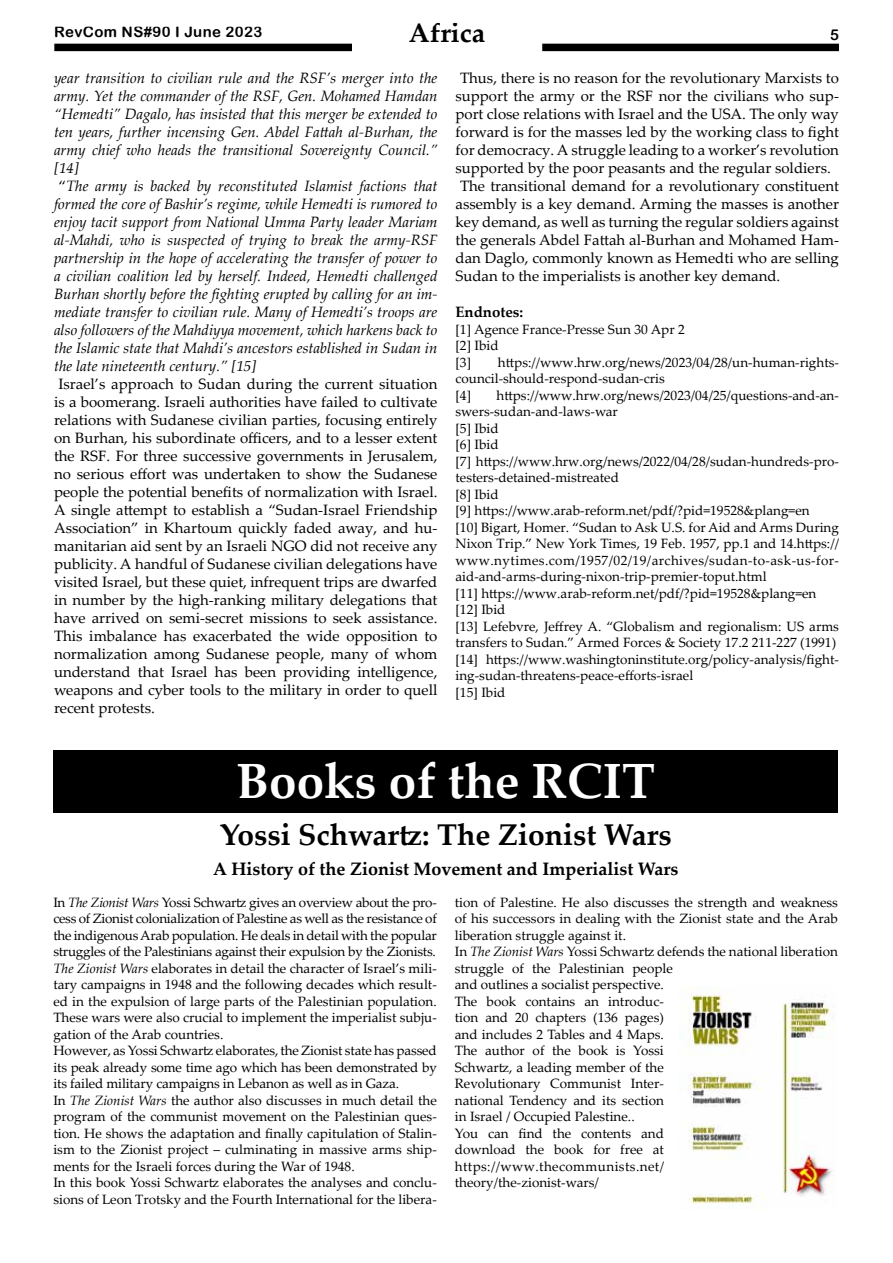
<style>
.page{position:relative;width:893px;height:1263px;background:#fff}
.page>*{position:absolute;margin:0;border:0;box-sizing:border-box;transform-origin:0 0}
.t1{font:700 49.5px "Palatino Linotype";color:#fff}
.t2{font:700 30px "Palatino Linotype";color:#000}
.t3{font:700 27px "Palatino Linotype";color:#000}
.t4{font:700 18px "Palatino Linotype";color:#000}
.t5{font:15px/18px "Palatino Linotype";color:#000;text-align:justify}
.t6{font:italic 15px "Palatino Linotype";color:#000}
.t7{font:15px "Arial Rounded MT Bold";letter-spacing:.025em;color:#000}
.t8{font:700 15px "Palatino Linotype";color:#000}
.t9{font:13.5px/16.5px "Palatino Linotype";color:#000}
.s1{font-style:normal}
.s2{font-style:italic}
</style>
<div class="page">
<div style="left:54px;top:44px;width:785px;height:7px;background:#000"></div>
<div style="left:353px;top:22px;width:189px;height:31px;background:#fff"></div>
<div style="left:53px;top:750px;width:785px;height:63px;background:#000"></div>
<img style="left:679px;top:987px;width:156px;height:222px">
<h3 class="t3" style="left:409px;top:14px;width:78px">Africa</h3>
<p class="t7" style="left:54px;top:23px;width:210px">RevCom NS#90 I June 2023</p>
<p class="t7" style="left:830px;top:26px;width:10px">5</p>
<p class="t6" style="left:54px;top:67px;width:385px">year transition to civilian rule and the RSF’s merger into the</p>
<p class="t6" style="left:54px;top:85px;width:385px">army. Yet the commander of the RSF, Gen. Mohamed Hamdan</p>
<p class="t6" style="left:54px;top:103px;width:385px">“Hemedti” Dagalo, has insisted that this merger be extended to</p>
<p class="t6" style="left:54px;top:121px;width:385px">ten years, further incensing Gen. Abdel Fattah al-Burhan, the</p>
<p class="t6" style="left:54px;top:139px;width:385px">army chief who heads the transitional Sovereignty Council.”</p>
<p class="t6" style="left:54px;top:157px;width:26px">[14]</p>
<p class="t6" style="left:58px;top:175px;width:380px"><span class="s1">“</span>The army is backed by reconstituted Islamist factions that</p>
<p class="t6" style="left:54px;top:193px;width:385px">formed the core of Bashir’s regime, while Hemedti is rumored to</p>
<p class="t6" style="left:54px;top:211px;width:385px">enjoy tacit support from National Umma Party leader Mariam</p>
<p class="t6" style="left:54px;top:229px;width:385px">al-Mahdi, who is suspected of trying to break the army-RSF</p>
<p class="t6" style="left:54px;top:247px;width:385px">partnership in the hope of accelerating the transfer of power to</p>
<p class="t6" style="left:54px;top:265px;width:385px">a civilian coalition led by herself. Indeed, Hemedti challenged</p>
<p class="t6" style="left:54px;top:283px;width:385px">Burhan shortly before the fighting erupted by calling for an im-</p>
<p class="t6" style="left:54px;top:301px;width:385px">mediate transfer to civilian rule. Many of Hemedti’s troops are</p>
<p class="t6" style="left:54px;top:319px;width:385px">also followers of the Mahdiyya movement, which harkens back to</p>
<p class="t6" style="left:54px;top:337px;width:385px">the Islamic state that Mahdi’s ancestors established in Sudan in</p>
<p class="t6" style="left:54px;top:355px;width:204px">the late nineteenth century.” [15]</p>
<p class="t5" style="left:54px;top:374px;width:385px;text-indent:4px">Israel’s approach to Sudan during the current situation is a boomerang. Israeli authorities have failed to cultivate relations with Sudanese civilian parties, focusing entirely on Burhan, his subordinate officers, and to a lesser extent the RSF. For three successive governments in Jerusalem, no serious effort was undertaken to show the Sudanese people the potential benefits of normalization with Israel.<br>A single attempt to establish a “Sudan-Israel Friendship Association” in Khartoum quickly faded away, and hu&shy;manitarian aid sent by an Israeli NGO did not receive any publicity. A handful of Sudanese civilian delegations have visited Israel, but these quiet, infrequent trips are dwarfed in number by the high-ranking military delegations that have arrived on semi-secret missions to seek assistance.<br>This imbalance has exacerbated the wide opposition to normalization among Sudanese people, many of whom understand that Israel has been providing intelligence, weapons and cyber tools to the military in order to quell recent protests.</p>
<p class="t5" style="left:455px;top:68px;width:385px;text-align:left">Thus, there is no reason for the revolutionary Marxists to support the army or the RSF nor the civilians who sup&shy;port close relations with Israel and the USA. The only way forward is for the masses led by the working class to fight for democracy. A struggle leading to a worker’s revolution supported by the poor peasants and the regular soldiers.<br>The transitional demand for a revolutionary constituent assembly is a key demand. Arming the masses is another key demand, as well as turning the regular soldiers against the generals Abdel Fattah al-Burhan and Mohamed Ham&shy;dan Daglo, commonly known as Hemedti who are selling Sudan to the imperialists is another key demand.</p>
<p class="t8" style="left:455px;top:301px;width:69px">Endnotes:</p>
<p class="t9" style="left:455px;top:320px;width:231px">[1] Agence France-Presse Sun 30 Apr 2 [2] Ibid<br>[3]</p>
<p class="t9" style="left:455px;top:353px;width:385px;text-indent:42px">https://www.hrw.org/news/2023/04/28/un-human-rights&shy;council-should-respond-sudan-cris<br>[4]</p>
<p class="t9" style="left:455px;top:386px;width:385px;text-indent:41px">https://www.hrw.org/news/2023/04/25/questions-and-an&shy;swers-sudan-and-laws-war<br>[5] Ibid<br>[6] Ibid<br>[7] https://www.hrw.org/news/2022/04/28/sudan-hundreds-pro&shy;testers-detained-mistreated<br>[8] Ibid<br>[9] https://www.arab-reform.net/pdf/?pid=19528&amp;plang=en<br>[10] Bigart, Homer. “Sudan to Ask U.S. for Aid and Arms During Nixon Trip.” New York Times, 19 Feb. 1957, pp.1 and 14.https:// www.nytimes.com/1957/02/19/archives/sudan-to-ask-us-for&shy;aid-and-arms-during-nixon-trip-premier-toput.html<br>[11] https://www.arab-reform.net/pdf/?pid=19528&amp;plang=en [12] Ibid<br>[13] Lefebvre, Jeffrey A. “Globalism and regionalism: US arms transfers to Sudan.” Armed Forces &amp; Society 17.2 211-227 (1991) [14] https://www.washingtoninstitute.org/policy-analysis/fight&shy;ing-sudan-threatens-peace-efforts-israel<br>[15] Ibid</p>
<h1 class="t1" style="left:236px;top:746px;width:420px">Books of the RCIT</h1>
<h2 class="t2" style="left:220px;top:813px;width:453px">Yossi Schwartz: The Zionist Wars</h2>
<h3 class="t4" style="left:213px;top:855px;width:467px">A History of the Zionist Movement and Imperialist Wars</h3>
<p class="t9" style="left:53px;top:893px;width:385px">In <span class="s2">The Zionist Wars</span> Yossi Schwartz gives an overview about the pro&shy;cess of Zionist colonialization of Palestine as well as the resistance of the indigenous Arab population. He deals in detail with the popular struggles of the Palestinians against their expulsion by the Zionists.<br><span class="s2">The Zionist Wars</span> elaborates in detail the character of Israel’s mili&shy;tary campaigns in 1948 and the following decades which result&shy;ed in the expulsion of large parts of the Palestinian population.<br>These wars were also crucial to implement the imperialist subju&shy;gation of the Arab countries.<br>However, as Yossi Schwartz elaborates, the Zionist state has passed its peak already some time ago which has been demonstrated by its failed military campaigns in Lebanon as well as in Gaza.<br>In <span class="s2">The Zionist Wars</span> the author also discusses in much detail the program of the communist movement on the Palestinian ques&shy;tion. He shows the adaptation and finally capitulation of Stalin&shy;ism to the Zionist project – culminating in massive arms ship&shy;ments for the Israeli forces during the War of 1948.<br>In this book Yossi Schwartz elaborates the analyses and conclu&shy;sions of Leon Trotsky and the Fourth International for the libera-</p>
<p class="t9" style="left:455px;top:893px;width:385px">tion of Palestine. He also discusses the strength and weakness of his successors in dealing with the Zionist state and the Arab liberation struggle against it.<br>In <span class="s2">The Zionist Wars</span> Yossi Schwartz defends the national liberation struggle of the Palestinian people<br>and outlines a socialist perspective.<br>The book contains an introduc-<br>tion and 20 chapters (136 pages)<br>and includes 2 Tables and 4 Maps.<br>The author of the book is Yossi<br>Schwartz, a leading member of the<br>Revolutionary Communist Inter-<br>national Tendency and its section<br>in Israel / Occupied Palestine..<br>You can find the contents and<br>download the book for free at https://www.thecommunists.net/<br>theory/the-zionist-wars/</p>
</div>
